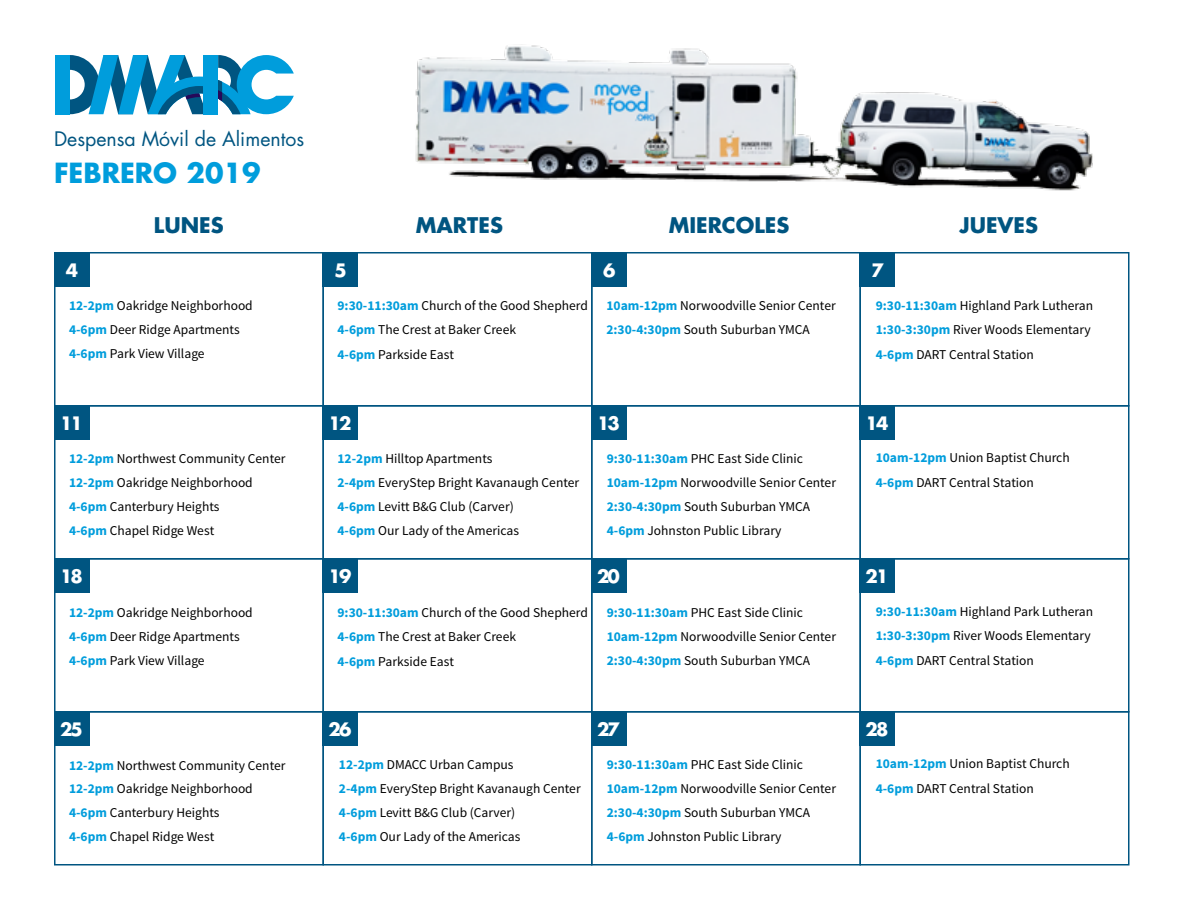
<style>
.page{position:relative;width:1188px;height:918px;background:#fff}
.page>*{position:absolute;margin:0;border:0;box-sizing:border-box;transform-origin:0 0}
.t1{font:700 27px "Futura Std";color:#009ddc}
.t2{font:700 21px "Futura Std";color:#005581}
.t3{font:19.5px "Futura Std";color:#005581}
.t4{font:700 18px "Futura Std";letter-spacing:-.1em;color:#fff}
.t5{font:13.5px/24px "Source Sans Pro";color:#000}
.s1{font-weight:700;color:#009ddc}
</style>
<div class="page">
<div style="left:55px;top:55px;width:15px;height:59px;background:#009ddc"></div>
<svg style="left:70px;top:55px;width:224px;height:59px"></svg>
<img style="left:415px;top:44px;width:678px;height:147px">
<div style="left:54px;top:252px;width:270px;height:154px;border:2px solid #005581"></div>
<div style="left:54px;top:558px;width:270px;height:154px;border:2px solid #005581"></div>
<div style="left:54px;top:711px;width:270px;height:155px;border:2px solid #005581"></div>
<div style="left:322px;top:252px;width:270px;height:154px;border:2px solid #005581"></div>
<div style="left:322px;top:405px;width:270px;height:155px;border:2px solid #005581"></div>
<div style="left:322px;top:558px;width:270px;height:154px;border:2px solid #005581"></div>
<div style="left:322px;top:711px;width:270px;height:155px;border:2px solid #005581"></div>
<div style="left:591px;top:252px;width:270px;height:154px;border:2px solid #005581"></div>
<div style="left:591px;top:405px;width:270px;height:155px;border:2px solid #005581"></div>
<div style="left:591px;top:558px;width:270px;height:154px;border:2px solid #005581"></div>
<div style="left:591px;top:711px;width:270px;height:155px;border:2px solid #005581"></div>
<div style="left:860px;top:252px;width:270px;height:154px;border:2px solid #005581"></div>
<div style="left:860px;top:558px;width:270px;height:154px;border:2px solid #005581"></div>
<div style="left:860px;top:711px;width:270px;height:155px;border:2px solid #005581"></div>
<div style="left:54px;top:405px;width:36px;height:35px;background:#005581"></div>
<div style="left:54px;top:252px;width:36px;height:34px;background:#005581"></div>
<div style="left:54px;top:558px;width:36px;height:34px;background:#005581"></div>
<div style="left:54px;top:711px;width:36px;height:35px;background:#005581"></div>
<div style="left:322px;top:252px;width:36px;height:34px;background:#005581"></div>
<div style="left:322px;top:405px;width:36px;height:35px;background:#005581"></div>
<div style="left:322px;top:558px;width:36px;height:34px;background:#005581"></div>
<div style="left:322px;top:711px;width:36px;height:35px;background:#005581"></div>
<div style="left:591px;top:252px;width:36px;height:34px;background:#005581"></div>
<div style="left:591px;top:405px;width:36px;height:35px;background:#005581"></div>
<div style="left:591px;top:558px;width:36px;height:34px;background:#005581"></div>
<div style="left:591px;top:711px;width:36px;height:35px;background:#005581"></div>
<div style="left:860px;top:252px;width:36px;height:34px;background:#005581"></div>
<div style="left:860px;top:405px;width:36px;height:35px;background:#005581"></div>
<div style="left:860px;top:558px;width:36px;height:34px;background:#005581"></div>
<div style="left:860px;top:711px;width:36px;height:35px;background:#005581"></div>
<h3 class="t3" style="left:54px;top:127px;width:252px">Despensa Móvil de Alimentos</h3>
<h1 class="t1" style="left:54px;top:155px;width:208px">FEBRERO 2019</h1>
<h3 class="t4" style="left:66px;top:259px;width:14px">4</h3>
<h2 class="t2" style="left:154px;top:211px;width:71px">LUNES</h2>
<h2 class="t2" style="left:416px;top:211px;width:89px">MARTES</h2>
<h2 class="t2" style="left:669px;top:211px;width:122px">MIERCOLES</h2>
<h2 class="t2" style="left:959px;top:211px;width:80px">JUEVES</h2>
<h3 class="t4" style="left:334px;top:259px;width:14px">5</h3>
<h3 class="t4" style="left:603px;top:259px;width:14px">6</h3>
<h3 class="t4" style="left:872px;top:259px;width:14px">7</h3>
<p class="t5" style="left:69px;top:294px;width:185px"><span class="s1">12-2pm</span> Oakridge Neighborhood</p>
<p class="t5" style="left:338px;top:294px;width:252px"><span class="s1">9:30-11:30am</span> Church of the Good Shepherd</p>
<p class="t5" style="left:606px;top:294px;width:231px"><span class="s1">10am-12pm</span> Norwoodville Senior Center</p>
<p class="t5" style="left:876px;top:294px;width:219px"><span class="s1">9:30-11:30am</span> Highland Park Lutheran</p>
<p class="t5" style="left:69px;top:318px;width:172px"><span class="s1">4-6pm</span> Deer Ridge Apartments</p>
<p class="t5" style="left:338px;top:318px;width:180px"><span class="s1">4-6pm</span> The Crest at Baker Creek</p>
<p class="t5" style="left:606px;top:318px;width:205px"><span class="s1">2:30-4:30pm</span> South Suburban YMCA</p>
<p class="t5" style="left:876px;top:318px;width:216px"><span class="s1">1:30-3:30pm</span> River Woods Elementary</p>
<p class="t5" style="left:69px;top:342px;width:137px"><span class="s1">4-6pm</span> Park View Village</p>
<p class="t5" style="left:338px;top:343px;width:118px"><span class="s1">4-6pm</span> Parkside East</p>
<p class="t5" style="left:876px;top:343px;width:160px"><span class="s1">4-6pm</span> DART Central Station</p>
<h3 class="t4" style="left:60px;top:412px;width:24px">11</h3>
<h3 class="t4" style="left:329px;top:412px;width:24px">12</h3>
<h3 class="t4" style="left:597px;top:412px;width:24px">13</h3>
<h3 class="t4" style="left:866px;top:412px;width:24px">14</h3>
<p class="t5" style="left:69px;top:447px;width:218px"><span class="s1">12-2pm</span> Northwest Community Center</p>
<p class="t5" style="left:338px;top:447px;width:157px"><span class="s1">12-2pm</span> Hilltop Apartments</p>
<p class="t5" style="left:607px;top:447px;width:198px"><span class="s1">9:30-11:30am</span> PHC East Side Clinic</p>
<p class="t5" style="left:876px;top:446px;width:196px"><span class="s1">10am-12pm</span> Union Baptist Church</p>
<p class="t5" style="left:69px;top:471px;width:185px"><span class="s1">12-2pm</span> Oakridge Neighborhood</p>
<p class="t5" style="left:338px;top:471px;width:243px"><span class="s1">2-4pm</span> EveryStep Bright Kavanaugh Center</p>
<p class="t5" style="left:607px;top:471px;width:231px"><span class="s1">10am-12pm</span> Norwoodville Senior Center</p>
<p class="t5" style="left:876px;top:471px;width:160px"><span class="s1">4-6pm</span> DART Central Station</p>
<p class="t5" style="left:69px;top:495px;width:152px"><span class="s1">4-6pm</span> Canterbury Heights</p>
<p class="t5" style="left:338px;top:495px;width:178px"><span class="s1">4-6pm</span> Levitt B&amp;G Club (Carver)</p>
<p class="t5" style="left:607px;top:495px;width:205px"><span class="s1">2:30-4:30pm</span> South Suburban YMCA</p>
<p class="t5" style="left:69px;top:519px;width:147px"><span class="s1">4-6pm</span> Chapel Ridge West</p>
<p class="t5" style="left:338px;top:519px;width:183px"><span class="s1">4-6pm</span> Our Lady of the Americas</p>
<p class="t5" style="left:607px;top:519px;width:176px"><span class="s1">4-6pm</span> Johnston Public Library</p>
<h3 class="t4" style="left:60px;top:565px;width:24px">18</h3>
<h3 class="t4" style="left:329px;top:565px;width:24px">19</h3>
<h3 class="t4" style="left:597px;top:565px;width:24px">20</h3>
<h3 class="t4" style="left:866px;top:565px;width:24px">21</h3>
<p class="t5" style="left:69px;top:600px;width:185px"><span class="s1">12-2pm</span> Oakridge Neighborhood</p>
<p class="t5" style="left:338px;top:600px;width:252px"><span class="s1">9:30-11:30am</span> Church of the Good Shepherd</p>
<p class="t5" style="left:607px;top:601px;width:198px"><span class="s1">9:30-11:30am</span> PHC East Side Clinic</p>
<p class="t5" style="left:876px;top:600px;width:219px"><span class="s1">9:30-11:30am</span> Highland Park Lutheran</p>
<p class="t5" style="left:69px;top:624px;width:172px"><span class="s1">4-6pm</span> Deer Ridge Apartments</p>
<p class="t5" style="left:338px;top:625px;width:180px"><span class="s1">4-6pm</span> The Crest at Baker Creek</p>
<p class="t5" style="left:607px;top:625px;width:231px"><span class="s1">10am-12pm</span> Norwoodville Senior Center</p>
<p class="t5" style="left:876px;top:624px;width:216px"><span class="s1">1:30-3:30pm</span> River Woods Elementary</p>
<p class="t5" style="left:69px;top:648px;width:137px"><span class="s1">4-6pm</span> Park View Village</p>
<p class="t5" style="left:338px;top:650px;width:118px"><span class="s1">4-6pm</span> Parkside East</p>
<p class="t5" style="left:607px;top:649px;width:205px"><span class="s1">2:30-4:30pm</span> South Suburban YMCA</p>
<p class="t5" style="left:876px;top:649px;width:160px"><span class="s1">4-6pm</span> DART Central Station</p>
<h3 class="t4" style="left:60px;top:718px;width:24px">25</h3>
<h3 class="t4" style="left:329px;top:718px;width:24px">26</h3>
<h3 class="t4" style="left:597px;top:718px;width:24px">27</h3>
<h3 class="t4" style="left:866px;top:718px;width:24px">28</h3>
<p class="t5" style="left:69px;top:754px;width:218px;line-height:23.5px"><span class="s1">12-2pm</span> Northwest Community Center<br><span class="s1">12-2pm</span> Oakridge Neighborhood</p>
<p class="t5" style="left:339px;top:753px;width:176px"><span class="s1">12-2pm</span> DMACC Urban Campus</p>
<p class="t5" style="left:339px;top:777px;width:243px"><span class="s1">2-4pm</span> EveryStep Bright Kavanaugh Center</p>
<p class="t5" style="left:607px;top:753px;width:231px"><span class="s1">9:30-11:30am</span> PHC East Side Clinic<br><span class="s1">10am-12pm</span> Norwoodville Senior Center</p>
<p class="t5" style="left:876px;top:752px;width:196px"><span class="s1">10am-12pm</span> Union Baptist Church</p>
<p class="t5" style="left:876px;top:777px;width:160px"><span class="s1">4-6pm</span> DART Central Station</p>
<p class="t5" style="left:69px;top:801px;width:152px"><span class="s1">4-6pm</span> Canterbury Heights</p>
<p class="t5" style="left:339px;top:801px;width:178px"><span class="s1">4-6pm</span> Levitt B&amp;G Club (Carver)</p>
<p class="t5" style="left:607px;top:801px;width:205px"><span class="s1">2:30-4:30pm</span> South Suburban YMCA</p>
<p class="t5" style="left:69px;top:825px;width:147px"><span class="s1">4-6pm</span> Chapel Ridge West</p>
<p class="t5" style="left:339px;top:825px;width:183px"><span class="s1">4-6pm</span> Our Lady of the Americas</p>
<p class="t5" style="left:607px;top:825px;width:176px"><span class="s1">4-6pm</span> Johnston Public Library</p>
</div>
